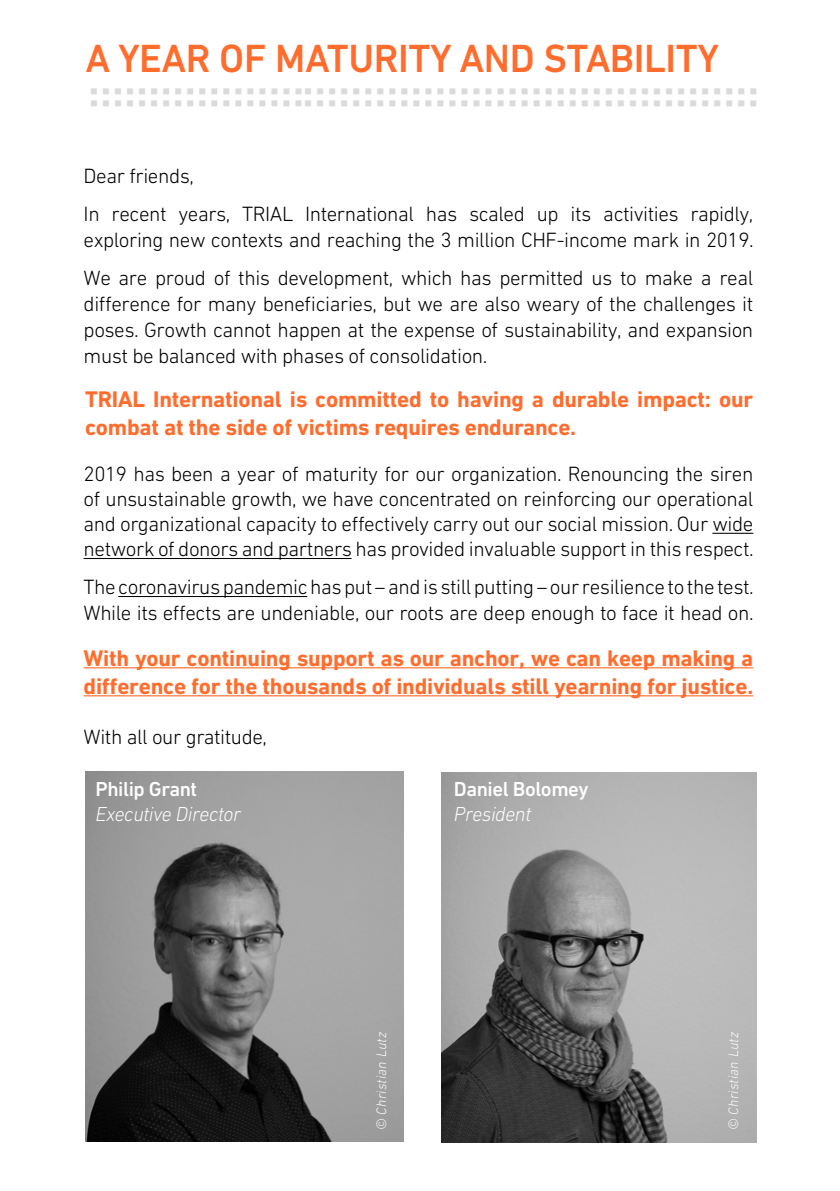
<style>
.page{position:relative;width:840px;height:1191px;background:#fff}
.page>*{position:absolute;margin:0;border:0;box-sizing:border-box;transform-origin:0 0}
.t1{font:500 40px "DIN Next CYR";letter-spacing:-.01em;color:#ff6d2e}
.t2{font:700 23px/28px "DIN Next CYR";letter-spacing:-.01em;color:#ff6d2e}
.t3{font:300 21px/26px "DIN Next CYR";letter-spacing:-.02em;color:#000}
.t4{font:italic 300 20.6px "DIN Next CYR";letter-spacing:-.02em;color:#fff}
.t5{font:500 20.6px "DIN Next CYR";letter-spacing:-.02em;color:#fff}
.t6{font:italic 300 14px "DIN Next CYR";letter-spacing:.02em;color:#fff}
</style>
<div class="page">
<img style="left:308px;top:88px;width:448px;height:19px">
<img style="left:91px;top:88px;width:217px;height:19px">
<hr style="left:712px;top:533px;width:40px;height:1px;background:#000">
<hr style="left:84px;top:558px;width:267px;height:1px;background:#000">
<hr style="left:118px;top:596px;width:189px;height:1px;background:#000">
<img style="left:86px;top:772px;width:317px;height:370px">
<img style="left:441px;top:772px;width:314px;height:370px">
<hr style="left:84px;top:667px;width:668px;height:1px;background:#ff6d2e">
<hr style="left:84px;top:695px;width:668px;height:1px;background:#ff6d2e">
<h1 class="t1" style="left:86px;top:35px;width:634px">A YEAR OF MATURITY AND STABILITY</h1>
<p class="t3" style="left:84px;top:156px;width:671px;line-height:38px">Dear friends,<br>In recent years, TRIAL International has scaled up its activities rapidly,</p>
<p class="t3" style="left:84px;top:220px;width:671px;line-height:38px">exploring new contexts and reaching the 3 million CHF-income mark in 2019.<br>We are proud of this development, which has permitted us to make a real</p>
<p class="t3" style="left:84px;top:290px;width:670px;text-align:justify">difference for many beneficiaries, but we are also weary of the challenges it poses. Growth cannot happen at the expense of sustainability, and expansion must be balanced with phases of consolidation.</p>
<p class="t2" style="left:85px;top:385px;width:669px">TRIAL International is committed to having a durable impact: our combat at the side of victims requires endurance.</p>
<p class="t3" style="left:84px;top:461px;width:671px;line-height:25.2px;text-align:justify">2019 has been a year of maturity for our organization. Renouncing the siren of unsustainable growth, we have concentrated on reinforcing our operational and organizational capacity to effectively carry out our social mission. Our wide network of donors and partners has provided invaluable support in this respect.</p>
<p class="t3" style="left:84px;top:574px;width:671px">The coronavirus pandemic has put – and is still putting – our resilience to the test.<br>While its effects are undeniable, our roots are deep enough to face it head on.</p>
<p class="t2" style="left:84px;top:643px;width:671px">With your continuing support as our anchor, we can keep making a difference for the thousands of individuals still yearning for justice.</p>
<p class="t3" style="left:84px;top:723px;width:185px">With all our gratitude,</p>
<p class="t5" style="left:95px;top:777px;width:103px">Philip Grant</p>
<p class="t4" style="left:95px;top:801px;width:147px">Executive Director</p>
<p class="t5" style="left:453px;top:777px;width:136px">Daniel Bolomey</p>
<p class="t4" style="left:453px;top:801px;width:79px">President</p>
<p class="t6" style="left:373px;top:1130px;width:100px;rotate:-90deg">© Christian Lutz</p>
<p class="t6" style="left:725px;top:1130px;width:100px;rotate:-90deg">© Christian Lutz</p>
</div>
